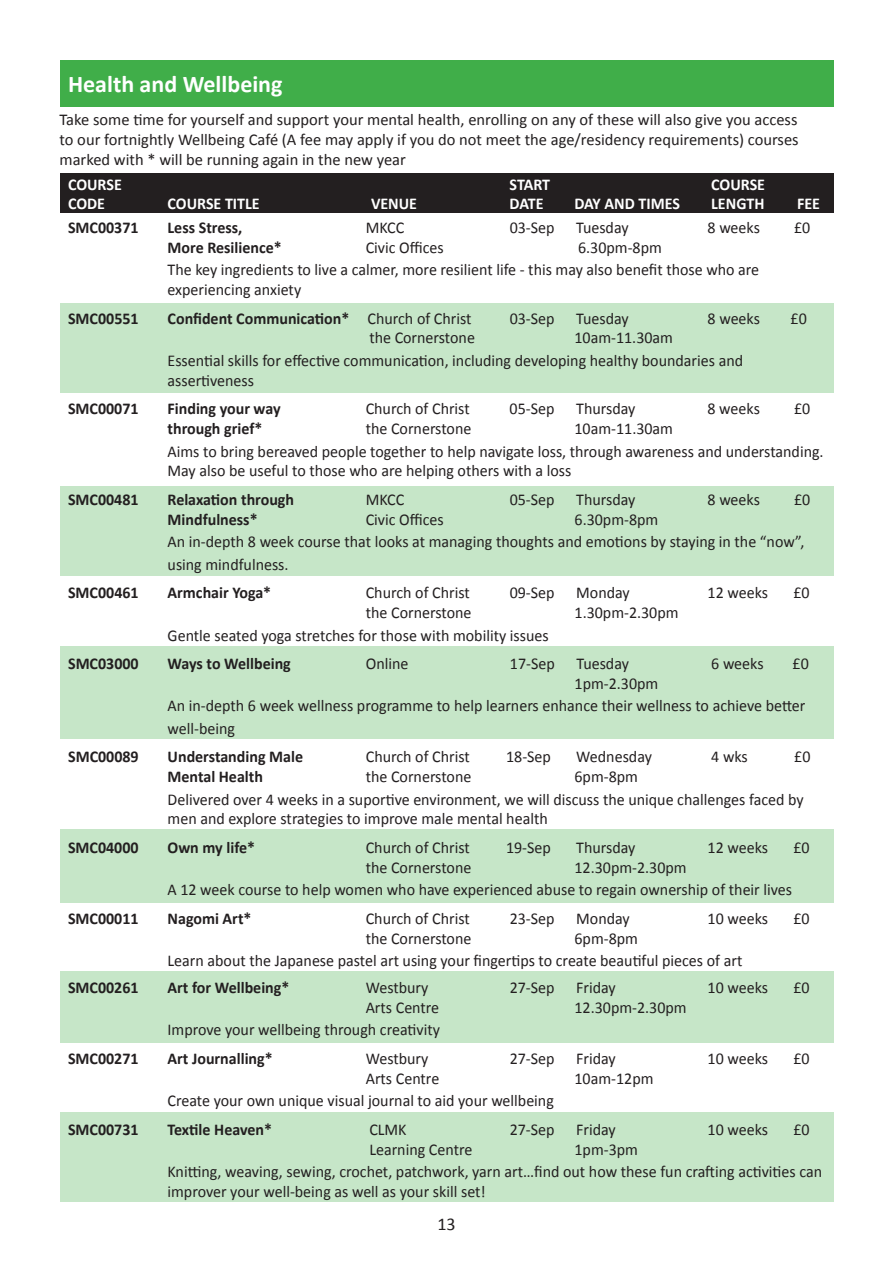
<style>
.page{position:relative;width:893px;height:1263px;background:#fff}
.page>*{position:absolute;margin:0;border:0;box-sizing:border-box;transform-origin:0 0}
.t1{font:700 24px "Calibri";color:#fff}
.t2{font:18px "Calibri";color:#231f20}
.t3{font:16.5px/22.5px "Calibri";color:#231f20}
.t4{font:700 16.5px "Calibri";color:#231f20}
.t5{font:700 16.5px "Calibri";color:#fff}
.s1{font-weight:400}
</style>
<div class="page">
<div style="left:60px;top:1112px;width:773px;height:89px;background:#c6e6c8"></div>
<div style="left:60px;top:173px;width:773px;height:40px;background:#231f20"></div>
<div style="left:60px;top:60px;width:773px;height:47px;background:#40ae49"></div>
<div style="left:60px;top:304px;width:773px;height:89px;background:#c6e6c8"></div>
<div style="left:60px;top:486px;width:773px;height:89px;background:#c6e6c8"></div>
<div style="left:60px;top:646px;width:773px;height:93px;background:#c6e6c8"></div>
<div style="left:60px;top:829px;width:773px;height:74px;background:#c6e6c8"></div>
<div style="left:60px;top:971px;width:773px;height:72px;background:#c6e6c8"></div>
<h1 class="t1" style="left:68px;top:69px;width:216px">Health and Wellbeing</h1>
<p class="t3" style="left:60px;top:110px;width:741px;line-height:19.8px;text-align:justify">Take some time for yourself and support your mental health, enrolling on any of these will also give you access to our fortnightly Wellbeing Café (A fee may apply if you do not meet the age/residency requirements) courses marked with * will be running again in the new year</p>
<p class="t5" style="left:68px;top:174px;width:55px">COURSE</p>
<p class="t5" style="left:510px;top:174px;width:42px">START</p>
<p class="t5" style="left:711px;top:174px;width:55px">COURSE</p>
<p class="t5" style="left:68px;top:193px;width:39px">CODE</p>
<p class="t5" style="left:168px;top:193px;width:94px">COURSE TITLE</p>
<p class="t5" style="left:371px;top:193px;width:48px">VENUE</p>
<p class="t5" style="left:510px;top:193px;width:35px">DATE</p>
<p class="t5" style="left:574px;top:193px;width:107px">DAY AND TIMES</p>
<p class="t5" style="left:711px;top:193px;width:55px">LENGTH</p>
<p class="t5" style="left:797px;top:193px;width:24px">FEE</p>
<p class="t4" style="left:68px;top:217px;width:72px">SMC00371</p>
<p class="t4" style="left:168px;top:217px;width:76px">Less Stress,</p>
<p class="t3" style="left:366px;top:216px;width:40px">MKCC</p>
<p class="t3" style="left:510px;top:216px;width:46px">03-Sep</p>
<p class="t3" style="left:576px;top:216px;width:54px">Tuesday</p>
<p class="t3" style="left:708px;top:216px;width:54px">8 weeks</p>
<p class="t3" style="left:794px;top:216px;width:18px">£0</p>
<p class="t4" style="left:168px;top:237px;width:116px">More Resilience*</p>
<p class="t3" style="left:366px;top:236px;width:80px">Civic Offices</p>
<p class="t3" style="left:168px;top:236px;width:593px;text-indent:411px">6.30pm-8pm<br>The key ingredients to live a calmer, more resilient life - this may also benefit those who are</p>
<p class="t3" style="left:168px;top:278px;width:135px">experiencing anxiety</p>
<p class="t4" style="left:68px;top:308px;width:72px">SMC00551</p>
<p class="t4" style="left:168px;top:308px;width:305px">Confident Communication* <span class="s1">Church of Christ</span></p>
<p class="t3" style="left:510px;top:307px;width:46px">03-Sep</p>
<p class="t3" style="left:576px;top:307px;width:54px">Tuesday</p>
<p class="t3" style="left:708px;top:307px;width:54px">8 weeks</p>
<p class="t3" style="left:791px;top:307px;width:18px">£0</p>
<p class="t3" style="left:369px;top:327px;width:107px">the Cornerstone</p>
<p class="t3" style="left:168px;top:327px;width:577px;text-indent:407px">10am-11.30am<br>Essential skills for effective communication, including developing healthy boundaries and</p>
<p class="t3" style="left:168px;top:369px;width:88px">assertiveness</p>
<p class="t4" style="left:68px;top:398px;width:72px">SMC00071</p>
<p class="t4" style="left:168px;top:398px;width:115px">Finding your way</p>
<p class="t3" style="left:366px;top:398px;width:106px">Church of Christ</p>
<p class="t3" style="left:510px;top:398px;width:46px">05-Sep</p>
<p class="t3" style="left:576px;top:398px;width:61px">Thursday</p>
<p class="t3" style="left:708px;top:398px;width:54px">8 weeks</p>
<p class="t3" style="left:794px;top:398px;width:18px">£0</p>
<p class="t4" style="left:168px;top:418px;width:96px">through grief*</p>
<p class="t3" style="left:366px;top:417px;width:107px">the Cornerstone</p>
<p class="t3" style="left:168px;top:417px;width:658px;text-indent:407px">10am-11.30am<br>Aims to bring bereaved people together to help navigate loss, through awareness and understanding.</p>
<p class="t3" style="left:168px;top:460px;width:405px">May also be useful to those who are helping others with a loss</p>
<p class="t4" style="left:68px;top:489px;width:72px">SMC00481</p>
<p class="t4" style="left:168px;top:489px;width:128px">Relaxation through</p>
<p class="t3" style="left:366px;top:488px;width:40px">MKCC</p>
<p class="t3" style="left:510px;top:488px;width:46px">05-Sep</p>
<p class="t3" style="left:576px;top:488px;width:61px">Thursday</p>
<p class="t3" style="left:708px;top:488px;width:54px">8 weeks</p>
<p class="t3" style="left:794px;top:488px;width:18px">£0</p>
<p class="t4" style="left:168px;top:509px;width:92px">Mindfulness*</p>
<p class="t3" style="left:366px;top:508px;width:80px">Civic Offices</p>
<p class="t3" style="left:168px;top:508px;width:638px;text-indent:407px">6.30pm-8pm<br>An in-depth 8 week course that looks at managing thoughts and emotions by staying in the “now”, using mindfulness.</p>
<p class="t4" style="left:68px;top:582px;width:72px">SMC00461</p>
<p class="t4" style="left:168px;top:582px;width:105px">Armchair Yoga*</p>
<p class="t3" style="left:366px;top:581px;width:106px">Church of Christ</p>
<p class="t3" style="left:510px;top:581px;width:46px">09-Sep</p>
<p class="t3" style="left:576px;top:581px;width:55px">Monday</p>
<p class="t3" style="left:708px;top:581px;width:62px">12 weeks</p>
<p class="t3" style="left:793px;top:581px;width:18px">£0</p>
<p class="t3" style="left:366px;top:601px;width:107px">the Cornerstone</p>
<p class="t3" style="left:575px;top:601px;width:106px">1.30pm-2.30pm</p>
<p class="t3" style="left:168px;top:624px;width:383px">Gentle seated yoga stretches for those with mobility issues</p>
<p class="t4" style="left:68px;top:653px;width:72px">SMC03000</p>
<p class="t4" style="left:168px;top:653px;width:125px">Ways to Wellbeing</p>
<p class="t3" style="left:366px;top:652px;width:44px">Online</p>
<p class="t3" style="left:510px;top:652px;width:46px">17-Sep</p>
<p class="t3" style="left:576px;top:652px;width:54px">Tuesday</p>
<p class="t3" style="left:711px;top:652px;width:54px">6 weeks</p>
<p class="t3" style="left:793px;top:652px;width:18px">£0</p>
<p class="t3" style="left:168px;top:672px;width:639px;text-indent:407px">1pm-2.30pm<br>An in-depth 6 week wellness programme to help learners enhance their wellness to achieve better well-being</p>
<p class="t4" style="left:68px;top:746px;width:72px">SMC00089</p>
<p class="t4" style="left:168px;top:746px;width:137px">Understanding Male</p>
<p class="t3" style="left:366px;top:746px;width:106px">Church of Christ</p>
<p class="t3" style="left:506px;top:746px;width:46px">18-Sep</p>
<p class="t3" style="left:576px;top:746px;width:77px">Wednesday</p>
<p class="t3" style="left:711px;top:746px;width:38px">4 wks</p>
<p class="t3" style="left:794px;top:746px;width:18px">£0</p>
<p class="t4" style="left:168px;top:766px;width:97px">Mental Health</p>
<p class="t3" style="left:366px;top:765px;width:107px">the Cornerstone</p>
<p class="t3" style="left:168px;top:765px;width:638px;text-indent:407px">6pm-8pm<br>Delivered over 4 weeks in a suportive environment, we will discuss the unique challenges faced by</p>
<p class="t3" style="left:168px;top:808px;width:382px">men and explore strategies to improve male mental health</p>
<p class="t4" style="left:68px;top:837px;width:72px">SMC04000</p>
<p class="t4" style="left:168px;top:837px;width:89px">Own my life*</p>
<p class="t3" style="left:366px;top:836px;width:106px">Church of Christ</p>
<p class="t3" style="left:506px;top:836px;width:46px">19-Sep</p>
<p class="t3" style="left:576px;top:836px;width:61px">Thursday</p>
<p class="t3" style="left:708px;top:836px;width:62px">12 weeks</p>
<p class="t3" style="left:793px;top:836px;width:18px">£0</p>
<p class="t3" style="left:366px;top:856px;width:107px">the Cornerstone</p>
<p class="t3" style="left:168px;top:856px;width:626px;text-indent:407px">12.30pm-2.30pm<br>A 12 week course to help women who have experienced abuse to regain ownership of their lives</p>
<p class="t4" style="left:68px;top:908px;width:72px">SMC00011</p>
<p class="t4" style="left:168px;top:908px;width:85px">Nagomi Art*</p>
<p class="t3" style="left:366px;top:907px;width:106px">Church of Christ</p>
<p class="t3" style="left:510px;top:907px;width:46px">23-Sep</p>
<p class="t3" style="left:576px;top:907px;width:55px">Monday</p>
<p class="t3" style="left:708px;top:907px;width:62px">10 weeks</p>
<p class="t3" style="left:793px;top:907px;width:18px">£0</p>
<p class="t3" style="left:366px;top:927px;width:107px">the Cornerstone</p>
<p class="t3" style="left:168px;top:927px;width:576px;text-indent:407px">6pm-8pm<br>Learn about the Japanese pastel art using your fingertips to create beautiful pieces of art</p>
<p class="t4" style="left:68px;top:977px;width:72px">SMC00261</p>
<p class="t4" style="left:168px;top:977px;width:123px">Art for Wellbeing*</p>
<p class="t3" style="left:366px;top:976px;width:64px">Westbury</p>
<p class="t3" style="left:510px;top:976px;width:46px">27-Sep</p>
<p class="t3" style="left:576px;top:976px;width:41px">Friday</p>
<p class="t3" style="left:708px;top:976px;width:62px">10 weeks</p>
<p class="t3" style="left:793px;top:976px;width:18px">£0</p>
<p class="t3" style="left:366px;top:996px;width:75px">Arts Centre</p>
<p class="t3" style="left:574px;top:996px;width:114px">12.30pm-2.30pm</p>
<p class="t3" style="left:168px;top:1019px;width:274px">Improve your wellbeing through creativity</p>
<p class="t4" style="left:68px;top:1048px;width:72px">SMC00271</p>
<p class="t4" style="left:168px;top:1048px;width:107px">Art Journalling*</p>
<p class="t3" style="left:366px;top:1047px;width:64px">Westbury</p>
<p class="t3" style="left:510px;top:1047px;width:46px">27-Sep</p>
<p class="t3" style="left:576px;top:1047px;width:41px">Friday</p>
<p class="t3" style="left:708px;top:1047px;width:62px">10 weeks</p>
<p class="t3" style="left:793px;top:1047px;width:18px">£0</p>
<p class="t3" style="left:366px;top:1067px;width:75px">Arts Centre</p>
<p class="t3" style="left:574px;top:1067px;width:81px">10am-12pm</p>
<p class="t3" style="left:168px;top:1089px;width:388px">Create your own unique visual journal to aid your wellbeing</p>
<p class="t4" style="left:68px;top:1119px;width:72px">SMC00731</p>
<p class="t4" style="left:168px;top:1119px;width:106px">Textile Heaven*</p>
<p class="t3" style="left:369px;top:1118px;width:39px">CLMK</p>
<p class="t3" style="left:510px;top:1118px;width:46px">27-Sep</p>
<p class="t3" style="left:576px;top:1118px;width:41px">Friday</p>
<p class="t3" style="left:708px;top:1118px;width:62px">10 weeks</p>
<p class="t3" style="left:793px;top:1118px;width:18px">£0</p>
<p class="t3" style="left:369px;top:1138px;width:105px">Learning Centre</p>
<p class="t3" style="left:168px;top:1138px;width:656px;text-indent:407px">1pm-3pm<br>Knitting, weaving, sewing, crochet, patchwork, yarn art…find out how these fun crafting activities can</p>
<p class="t3" style="left:168px;top:1180px;width:320px">improver your well-being as well as your skill set!</p>
<p class="t2" style="left:437px;top:1213px;width:20px">13</p>
</div>
